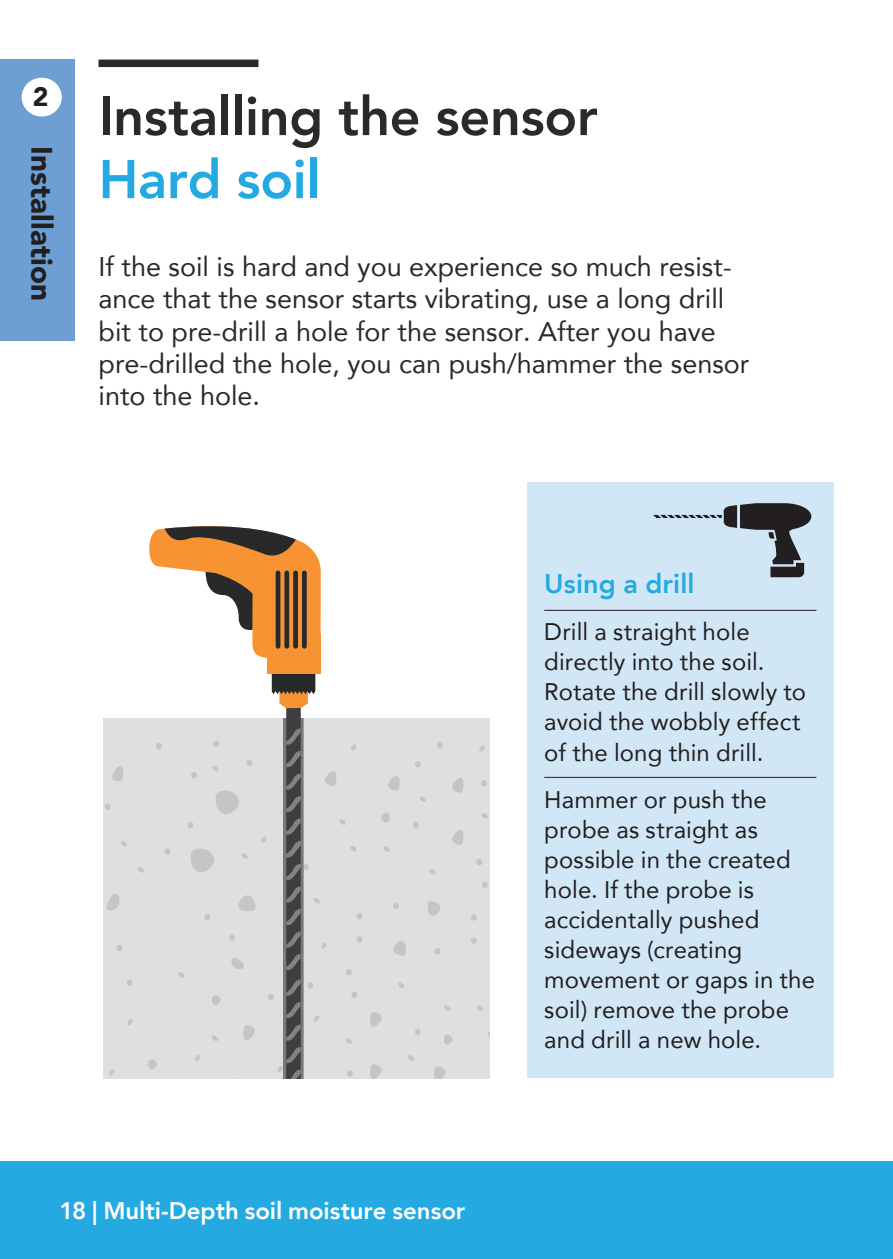
<style>
.page{position:relative;width:893px;height:1259px;background:#fff}
.page>*{position:absolute;margin:0;border:0;box-sizing:border-box;transform-origin:0 0}
.t1{font:800 54px "Avenir";letter-spacing:-.005em;color:#2d292a}
.t2{font:800 54px "Avenir";letter-spacing:-.005em;color:#24aae1}
.t3{font:900 29.4px "Avenir";letter-spacing:.005em;color:#231f20}
.t4{font:27px/32.4px "Avenir";color:#2d292a}
.t5{font:800 27px "Avenir";letter-spacing:.005em;color:#24aae1}
.t6{font:900 26.7px "Avenir";color:#231f20}
.t7{font:24px/30px "Avenir";letter-spacing:.005em;color:#231f20}
.t8{font:800 24px "Avenir";letter-spacing:-.005em;color:#fff}
</style>
<div class="page">
<div style="left:99px;top:60px;width:159px;height:7px;background:#2d292a"></div>
<div style="left:104px;top:718px;width:386px;height:360px;background:#e0dfdf"></div>
<svg style="left:112px;top:766px;width:12px;height:15px"></svg>
<svg style="left:107px;top:894px;width:13px;height:16px"></svg>
<svg style="left:428px;top:901px;width:13px;height:15px"></svg>
<svg style="left:481px;top:813px;width:7px;height:5px"></svg>
<svg style="left:429px;top:869px;width:7px;height:5px"></svg>
<svg style="left:121px;top:841px;width:6px;height:5px"></svg>
<svg style="left:137px;top:867px;width:7px;height:5px"></svg>
<svg style="left:419px;top:796px;width:7px;height:6px"></svg>
<svg style="left:383px;top:846px;width:6px;height:6px"></svg>
<svg style="left:388px;top:776px;width:12px;height:14px"></svg>
<svg style="left:452px;top:830px;width:12px;height:15px"></svg>
<svg style="left:452px;top:778px;width:12px;height:15px"></svg>
<svg style="left:479px;top:745px;width:6px;height:6px"></svg>
<svg style="left:381px;top:812px;width:9px;height:10px"></svg>
<svg style="left:156px;top:743px;width:6px;height:6px"></svg>
<svg style="left:415px;top:761px;width:6px;height:6px"></svg>
<div style="left:105px;top:803px;width:6px;height:7px;background:#c6c5c5;border-radius:50%"></div>
<div style="left:165px;top:848px;width:6px;height:7px;background:#c6c5c5;border-radius:50%"></div>
<svg style="left:413px;top:822px;width:6px;height:6px"></svg>
<svg style="left:481px;top:780px;width:6px;height:6px"></svg>
<svg style="left:437px;top:742px;width:6px;height:6px"></svg>
<div style="left:393px;top:902px;width:6px;height:7px;background:#c6c5c5;border-radius:50%"></div>
<svg style="left:476px;top:859px;width:6px;height:6px"></svg>
<div style="left:482px;top:881px;width:6px;height:7px;background:#c6c5c5;border-radius:50%"></div>
<svg style="left:471px;top:914px;width:6px;height:6px"></svg>
<svg style="left:393px;top:941px;width:13px;height:15px"></svg>
<svg style="left:398px;top:982px;width:7px;height:6px"></svg>
<svg style="left:477px;top:1005px;width:7px;height:6px"></svg>
<svg style="left:408px;top:1055px;width:6px;height:5px"></svg>
<svg style="left:444px;top:1005px;width:7px;height:5px"></svg>
<svg style="left:434px;top:1066px;width:11px;height:12px"></svg>
<svg style="left:370px;top:1012px;width:12px;height:15px"></svg>
<svg style="left:370px;top:1064px;width:12px;height:14px"></svg>
<svg style="left:109px;top:1069px;width:6px;height:6px"></svg>
<svg style="left:127px;top:1019px;width:6px;height:6px"></svg>
<svg style="left:148px;top:1059px;width:9px;height:10px"></svg>
<svg style="left:444px;top:1035px;width:9px;height:9px"></svg>
<div style="left:127px;top:979px;width:6px;height:7px;background:#c6c5c5;border-radius:50%"></div>
<div style="left:415px;top:1028px;width:6px;height:7px;background:#c6c5c5;border-radius:50%"></div>
<svg style="left:435px;top:948px;width:6px;height:6px"></svg>
<div style="left:471px;top:937px;width:6px;height:7px;background:#c6c5c5;border-radius:50%"></div>
<div style="left:116px;top:944px;width:6px;height:7px;background:#c6c5c5;border-radius:50%"></div>
<svg style="left:178px;top:674px;width:185px;height:404px"></svg>
<div style="left:267px;top:633px;width:53px;height:41px;background:#f79332"></div>
<svg style="left:149px;top:526px;width:172px;height:132px"></svg>
<div style="left:302px;top:570px;width:5px;height:78px;background:#282929;border-radius:2px"></div>
<div style="left:293px;top:570px;width:5px;height:78px;background:#282929;border-radius:2px"></div>
<div style="left:284px;top:570px;width:5px;height:78px;background:#282929;border-radius:2px"></div>
<hr style="left:276px;top:570px;width:4px;height:78px;background:#282929;border-radius:2px">
<div style="left:527px;top:482px;width:306px;height:596px;background:#d1e7f6"></div>
<hr style="left:544px;top:610px;width:272px;height:1px;background:#231f20">
<hr style="left:544px;top:777px;width:272px;height:1px;background:#231f20">
<svg style="left:653px;top:503px;width:158px;height:74px"></svg>
<div style="left:0;top:1161px;width:893px;height:98px;background:#24aae1"></div>
<div style="left:0;top:60px;width:75px;height:281px;background:#6d9fd4"></div>
<div style="left:22px;top:78px;width:40px;height:39px;background:#fff;border-radius:50%"></div>
<p class="t6" style="left:33px;top:74px;width:17px">2</p>
<p class="t3" style="left:67px;top:146px;width:157px;rotate:90deg">Installation</p>
<h1 class="t1" style="left:99px;top:74px;width:501px">Installing the sensor</h1>
<h1 class="t2" style="left:99px;top:137px;width:223px">Hard soil</h1>
<p class="t4" style="left:99px;top:249px;width:652px">If the soil is hard and you experience so much resist&shy;ance that the sensor starts vibrating, use a long drill bit to pre-drill a hole for the sensor. After you have pre-drilled the hole, you can push/hammer the sensor into the hole.</p>
<p class="t5" style="left:544px;top:563px;width:152px">Using a drill</p>
<p class="t7" style="left:544px;top:616px;width:263px">Drill a straight hole directly into the soil.<br>Rotate the drill slowly to avoid the wobbly effect of the long thin drill.</p>
<p class="t7" style="left:544px;top:783px;width:272px">Hammer or push the probe as straight as possible in the created hole. If the probe is accidentally pushed sideways (creating movement or gaps in the soil) remove the probe and drill a new hole.</p>
<p class="t8" style="left:60px;top:1192px;width:407px">18 | Multi-Depth soil moisture sensor</p>
</div>
